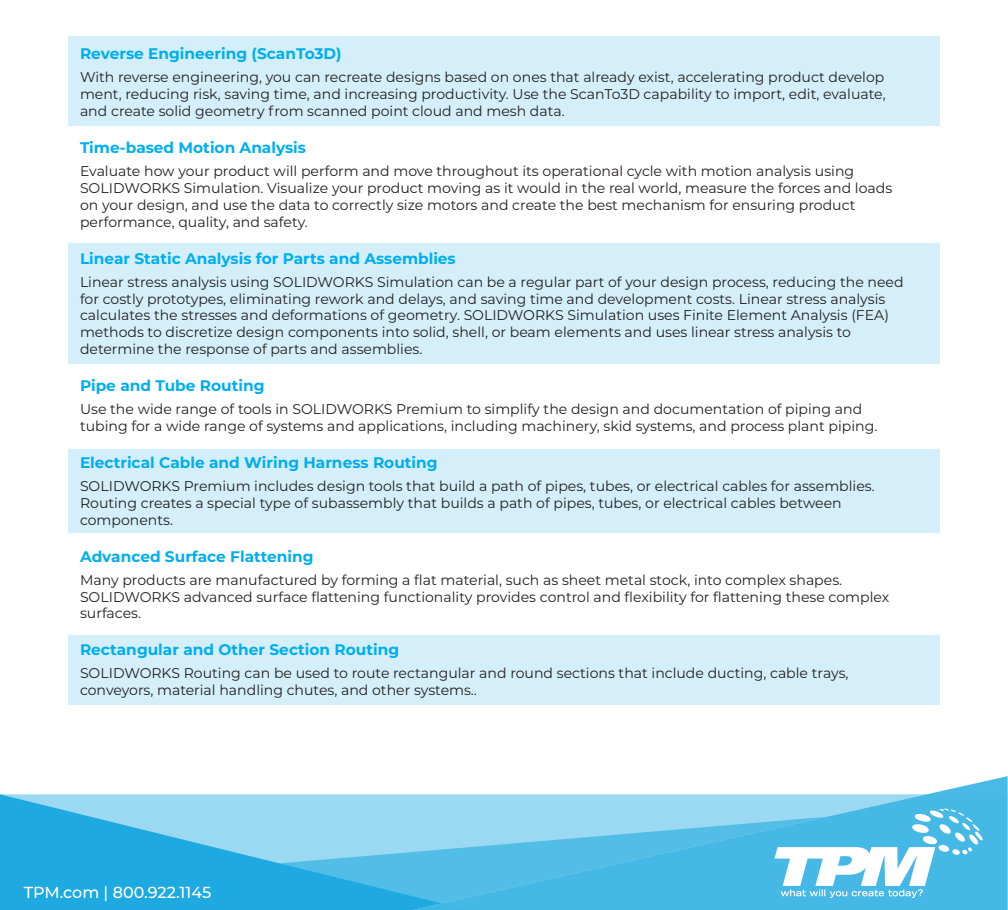
<style>
.page{position:relative;width:1008px;height:910px;background:#fff}
.page>*{position:absolute;margin:0;border:0;box-sizing:border-box;transform-origin:0 0}
.t1{font:500 16px "Montserrat";color:#fff}
.t2{font:700 15.3px "Montserrat";color:#00aeef}
.t3{font:14.1px/16.9px "Montserrat";color:#231f20}
</style>
<div class="page">
<svg style="left:0;top:794px;width:411px;height:115px;background:#49bae5"></svg>
<svg style="left:411px;top:776px;width:597px;height:133px"></svg>
<svg style="left:223px;top:816px;width:604px;height:93px;background:#5cc1e8"></svg>
<svg style="left:774px;top:808px;width:209px;height:89px"></svg>
<div style="left:68px;top:36px;width:872px;height:89px;background:#d4eff9"></div>
<div style="left:68px;top:243px;width:872px;height:121px;background:#d4eff9"></div>
<div style="left:68px;top:449px;width:872px;height:83px;background:#d4eff9"></div>
<div style="left:68px;top:635px;width:872px;height:69px;background:#d4eff9"></div>
<p class="t2" style="left:80px;top:43px;width:263px">Reverse Engineering (ScanTo3D)</p>
<p class="t3" style="left:80px;top:68px;width:807px;text-align:justify">With reverse engineering, you can recreate designs based on ones that already exist, accelerating product develop ment, reducing risk, saving time, and increasing productivity. Use the ScanTo3D capability to import, edit, evaluate, and create solid geometry from scanned point cloud and mesh data.</p>
<p class="t2" style="left:80px;top:136px;width:228px">Time-based Motion Analysis</p>
<p class="t3" style="left:80px;top:162px;width:814px">Evaluate how your product will perform and move throughout its operational cycle with motion analysis using SOLIDWORKS Simulation. Visualize your product moving as it would in the real world, measure the forces and loads on your design, and use the data to correctly size motors and create the best mechanism for ensuring product performance, quality, and safety.</p>
<p class="t2" style="left:80px;top:247px;width:377px">Linear Static Analysis for Parts and Assemblies</p>
<p class="t3" style="left:80px;top:273px;width:825px">Linear stress analysis using SOLIDWORKS Simulation can be a regular part of your design process, reducing the need for costly prototypes, eliminating rework and delays, and saving time and development costs. Linear stress analysis calculates the stresses and deformations of geometry. SOLIDWORKS Simulation uses Finite Element Analysis (FEA) methods to discretize design components into solid, shell, or beam elements and uses linear stress analysis to determine the response of parts and assemblies.</p>
<p class="t2" style="left:80px;top:374px;width:186px">Pipe and Tube Routing</p>
<p class="t3" style="left:80px;top:400px;width:799px">Use the wide range of tools in SOLIDWORKS Premium to simplify the design and documentation of piping and tubing for a wide range of systems and applications, including machinery, skid systems, and process plant piping.</p>
<p class="t2" style="left:80px;top:451px;width:359px">Electrical Cable and Wiring Harness Routing</p>
<p class="t3" style="left:80px;top:477px;width:796px">SOLIDWORKS Premium includes design tools that build a path of pipes, tubes, or electrical cables for assemblies.<br>Routing creates a special type of subassembly that builds a path of pipes, tubes, or electrical cables between components.</p>
<p class="t2" style="left:80px;top:545px;width:235px">Advanced Surface Flattening</p>
<p class="t3" style="left:80px;top:570px;width:811px">Many products are manufactured by forming a flat material, such as sheet metal stock, into complex shapes.<br>SOLIDWORKS advanced surface flattening functionality provides control and flexibility for flattening these complex surfaces.</p>
<p class="t2" style="left:80px;top:638px;width:321px">Rectangular and Other Section Routing</p>
<p class="t3" style="left:80px;top:664px;width:770px">SOLIDWORKS Routing can be used to route rectangular and round sections that include ducting, cable trays, conveyors, material handling chutes, and other systems..</p>
<p class="t1" style="left:24px;top:881px;width:189px">TPM.com | 800.922.1145</p>
</div>
